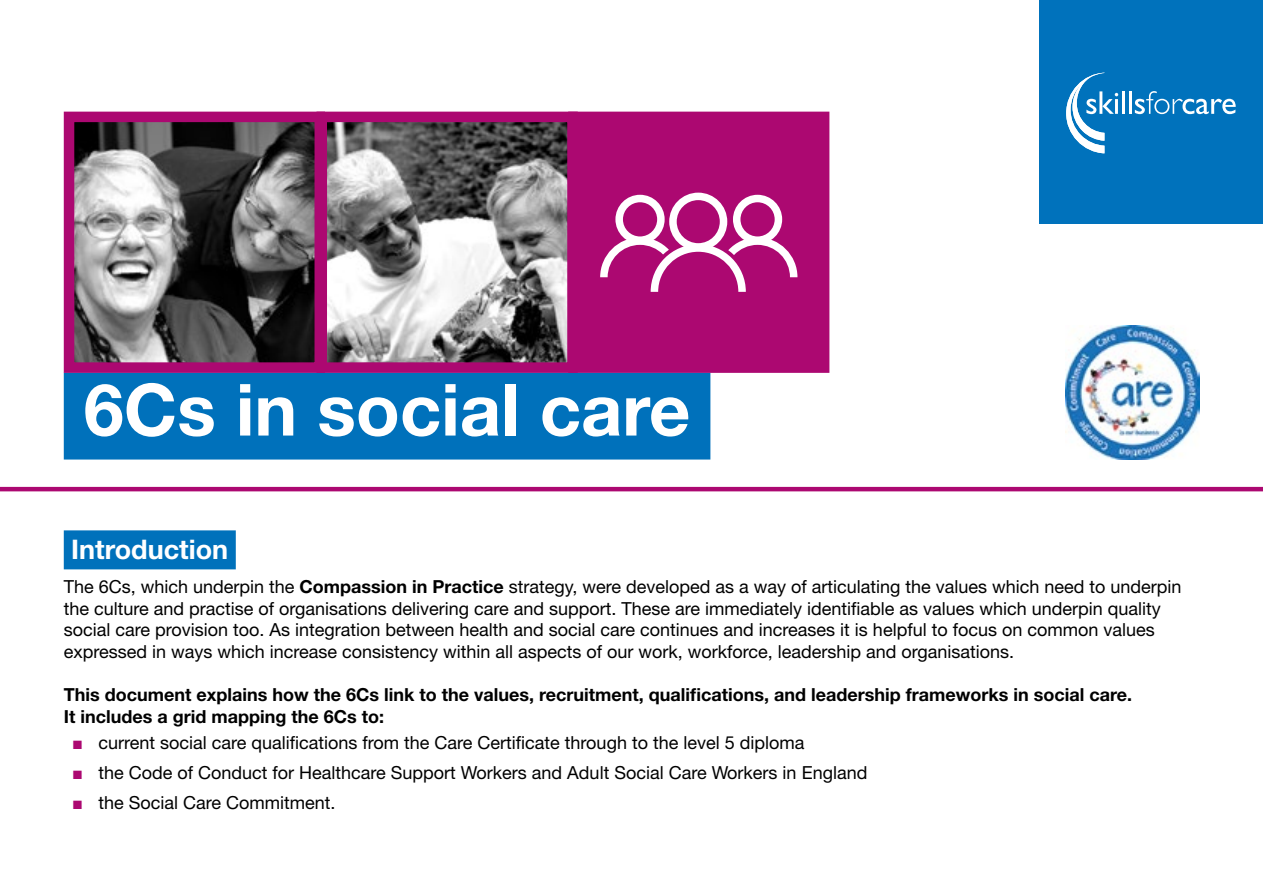
<style>
.page{position:relative;width:1263px;height:893px;background:#fff}
.page>*{position:absolute;margin:0;border:0;box-sizing:border-box;transform-origin:0 0}
.t1{font:700 72px "Helvetica Neue LT Std";color:#fff}
.t2{font:700 27px "Helvetica Neue LT Std";color:#fff}
.t3{font:18px/21.6px "Helvetica Neue LT Std";color:#000}
.t4{font:700 18px/21.6px "Helvetica Neue LT Std";color:#000}
.s1{font-weight:700}
.s2{font-family:"Arial";color:#ac0871}
</style>
<div class="page">
<div style="left:64px;top:373px;width:646px;height:87px;background:#0071bb"></div>
<div style="left:1040px;top:0;width:223px;height:223px;background:#0072bc"></div>
<svg style="left:1066px;top:73px;width:52px;height:80px"></svg>
<hr style="left:1122px;top:91px;width:3px;height:23px;background:#fff">
<hr style="left:1129px;top:91px;width:3px;height:23px;background:#fff">
<svg style="left:1135px;top:91px;width:101px;height:23px"></svg>
<img style="left:1066px;top:326px;width:133px;height:133px">
<div style="left:64px;top:530px;width:172px;height:39px;background:#0071bb"></div>
<img style="left:75px;top:123px;width:239px;height:239px">
<div style="left:64px;top:112px;width:261px;height:261px;border:10px solid #ac0871"></div>
<img style="left:327px;top:123px;width:240px;height:239px">
<div style="left:316px;top:112px;width:262px;height:261px;border:10px solid #ac0871"></div>
<div style="left:568px;top:112px;width:261px;height:261px;background:#ac0871"></div>
<svg style="left:600px;top:193px;width:197px;height:99px"></svg>
<hr style="left:0;top:487px;width:1263px;height:4px;background:#ac0871">
<h1 class="t1" style="left:84px;top:365px;width:608px">6Cs in social care</h1>
<h2 class="t2" style="left:71px;top:533px;width:158px">Introduction</h2>
<p class="t3" style="left:64px;top:576px;width:1119px">The 6Cs, which underpin the <span class="s1">Compassion in Practice</span> strategy, were developed as a way of articulating the values which need to underpin the culture and practise of organisations delivering care and support. These are immediately identifiable as values which underpin quality social care provision too. As integration between health and social care continues and increases it is helpful to focus on common values expressed in ways which increase consistency within all aspects of our work, workforce, leadership and organisations.</p>
<p class="t4" style="left:64px;top:684px;width:1070px">This document explains how the 6Cs link to the values, recruitment, qualifications, and leadership frameworks in social care.<br>It includes a grid mapping the 6Cs to:</p>
<p class="t3" style="left:72px;top:731px;width:734px"><span class="s2">■</span> current social care qualifications from the Care Certificate through to the level 5 diploma</p>
<p class="t3" style="left:72px;top:761px;width:796px"><span class="s2">■</span> the Code of Conduct for Healthcare Support Workers and Adult Social Care Workers in England</p>
<p class="t3" style="left:72px;top:791px;width:265px"><span class="s2">■</span> the Social Care Commitment.</p>
</div>
